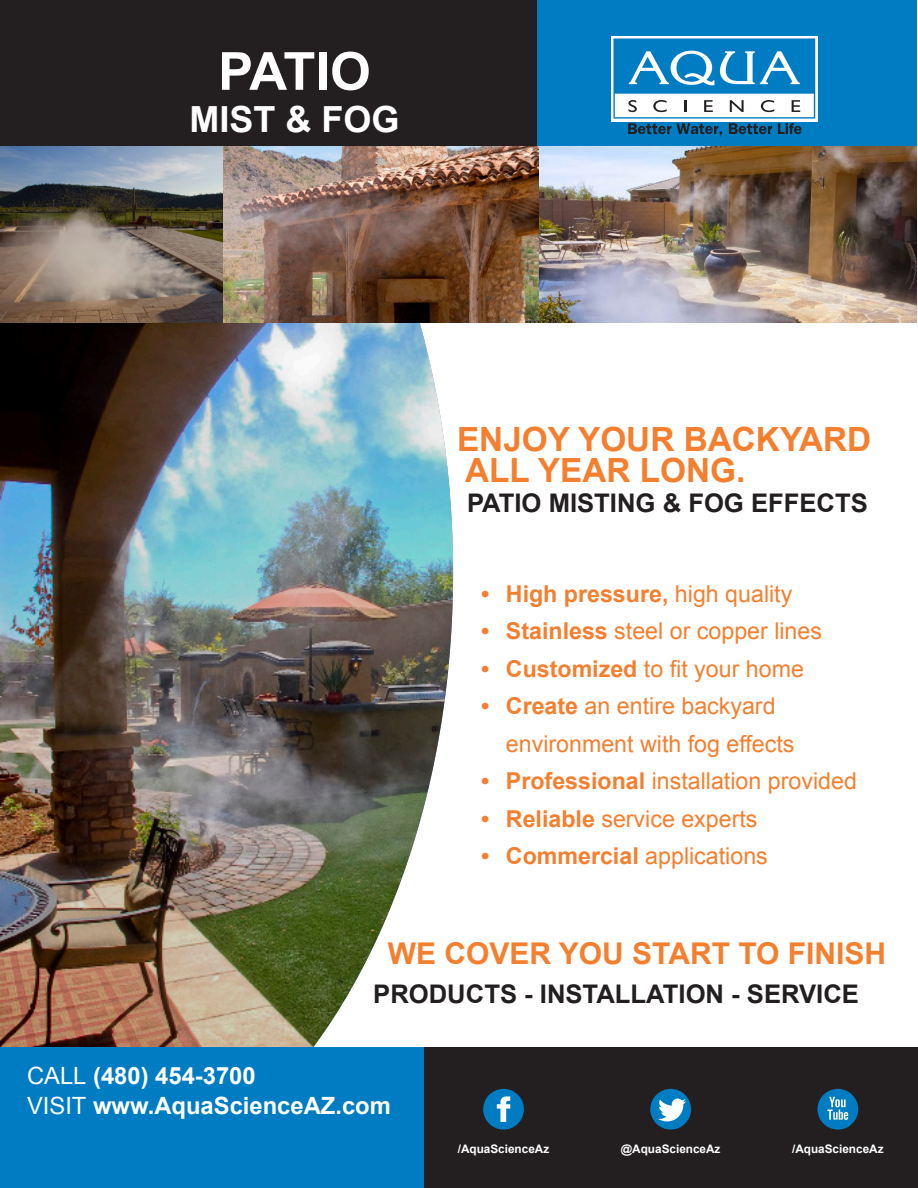
<style>
.page{position:relative;width:918px;height:1188px;background:#fff}
.page>*{position:absolute;margin:0;border:0;box-sizing:border-box;transform-origin:0 0}
.t1{font:700 52.5px "Arial";letter-spacing:-.035em;color:#fff}
.t2{font:700 36px "Arial";color:#fff}
.t3{font:700 33.3px "Arial";color:#f47f2f}
.t4{font:700 30px "Arial";color:#f47f2f}
.t5{font:700 25.65px "Arial";color:#231f20}
.t6{font:700 23.85px "Arial";color:#fff}
.t7{font:23.25px/37.5px "Arial";color:#f47f2f}
.t8{font:700 23.25px "Arial";color:#f47f2f}
.t9{font:700 11.7px "Arial";color:#fff}
.s1{font-weight:400}
.s2{font-weight:700}
</style>
<div class="page">
<img style="left:0;top:323px;width:453px;height:725px">
<img style="left:223px;top:146px;width:693px;height:177px">
<img style="left:0;top:146px;width:223px;height:177px">
<div style="left:0;top:0;width:538px;height:146px;background:#231f20"></div>
<div style="left:419px;top:1048px;width:499px;height:140px;background:#231f20"></div>
<div style="left:0;top:1048px;width:424px;height:140px;background:#007cc2"></div>
<div style="left:483px;top:1089px;width:41px;height:41px;background:#007cc2;border-radius:50%"></div>
<svg style="left:497px;top:1097px;width:13px;height:25px"></svg>
<div style="left:817px;top:1089px;width:41px;height:41px;background:#007cc2;border-radius:50%"></div>
<svg style="left:827px;top:1097px;width:21px;height:23px"></svg>
<div style="left:650px;top:1089px;width:41px;height:41px;background:#007cc2;border-radius:50%"></div>
<svg style="left:658px;top:1099px;width:28px;height:22px"></svg>
<div style="left:537px;top:0;width:379px;height:146px;background:#007cc2"></div>
<svg style="left:611px;top:36px;width:207px;height:85px"></svg>
<svg style="left:613px;top:38px;width:202px;height:99px"></svg>
<p class="t1" style="left:218px;top:36px;width:154px">PATIO</p>
<p class="t2" style="left:189px;top:95px;width:212px">MIST &amp; FOG</p>
<p class="t3" style="left:457px;top:417px;width:416px">ENJOY YOUR BACKYARD</p>
<p class="t3" style="left:465px;top:448px;width:282px">ALL YEAR LONG.</p>
<p class="t5" style="left:467px;top:486px;width:402px">PATIO MISTING &amp; FOG EFFECTS</p>
<p class="t8" style="left:481px;top:578px;width:313px">• High pressure, <span class="s1">high quality</span></p>
<p class="t7" style="left:481px;top:613px;width:342px"><span class="s2">• Stainless</span> steel or copper lines</p>
<p class="t7" style="left:481px;top:650px;width:324px"><span class="s2">• Customized</span> to fit your home</p>
<p class="t7" style="left:506px;top:688px;width:290px;text-indent:-25px"><span class="s2">• Create</span> an entire backyard environment with fog effects</p>
<p class="t7" style="left:481px;top:763px;width:377px"><span class="s2">• Professional</span> installation provided</p>
<p class="t7" style="left:481px;top:800px;width:278px"><span class="s2">• Reliable</span> service experts</p>
<p class="t7" style="left:481px;top:838px;width:288px"><span class="s2">• Commercial</span> applications</p>
<p class="t4" style="left:388px;top:933px;width:500px">WE COVER YOU START TO FINISH</p>
<p class="t5" style="left:373px;top:976px;width:487px">PRODUCTS - INSTALLATION - SERVICE</p>
<p class="t6" style="left:27px;top:1060px;width:230px"><span class="s1">CALL</span> (480) 454-3700</p>
<p class="t6" style="left:27px;top:1090px;width:365px"><span class="s1">VISIT</span> www.AquaScienceAZ.com</p>
<p class="t9" style="left:458px;top:1141px;width:93px">/AquaScienceAz</p>
<p class="t9" style="left:621px;top:1141px;width:101px">@AquaScienceAz</p>
<p class="t9" style="left:792px;top:1141px;width:93px">/AquaScienceAz</p>
</div>
